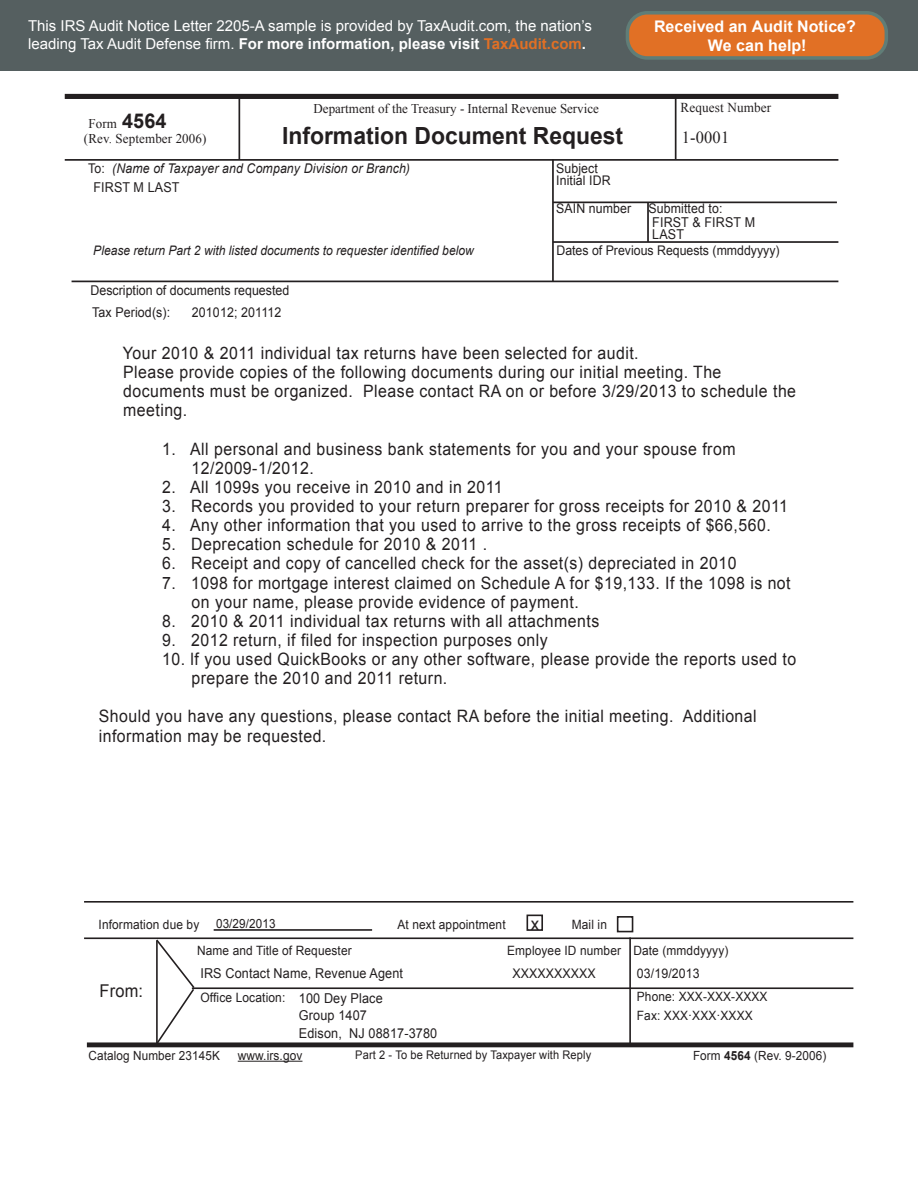
<style>
.page{position:relative;width:918px;height:1188px;background:#fff}
.page>*{position:absolute;margin:0;border:0;box-sizing:border-box;transform-origin:0 0}
.t1{font:700 23.7px "Arial";color:#231f20}
.t2{font:700 20.4px "Arial";color:#231f20}
.t3{font:17.7px "Arial";color:#231f20;scale:.93 1}
.t4{font:17.7px "Arial";color:#231f20;scale:.95 1}
.t5{font:17.1px "Arial";letter-spacing:.03em;color:#231f20;scale:.93 1}
.t6{font:16.95px "Times New Roman";color:#231f20}
.t7{font:700 16.05px/19.2px "Arial";color:#fff;text-align:center}
.t8{font:15px/18px "Arial";color:#fff}
.t9{font:13.65px "Arial";letter-spacing:.01em;color:#231f20;scale:.93 1}
.t10{font:13.65px "Arial";letter-spacing:.01em;color:#231f20;scale:.92 1}
.t11{font:13.65px "Times New Roman";letter-spacing:.01em;color:#231f20}
.t12{font:13.5px "Arial";color:#231f20;scale:.92 1}
.t13{font:13.35px "Times New Roman";color:#231f20}
.t14{font:italic 13.35px "Arial";letter-spacing:.01em;color:#231f20;scale:.92 1}
.t15{font:13.2px "Arial";letter-spacing:.01em;color:#231f20;scale:.93 1}
.t16{font:italic 13.2px "Arial";color:#231f20;scale:.92 1}
.t17{font:12.9px "Arial";letter-spacing:.01em;color:#231f20;scale:.93 1}
.t18{font:12.75px "Arial";letter-spacing:.01em;color:#231f20;scale:.93 1}
.t19{font:12.75px "Arial";letter-spacing:.01em;color:#231f20;scale:.92 1}
.t20{font:12.6px "Arial";letter-spacing:.01em;color:#231f20;scale:.93 1}
.t21{font:11.85px "Arial";letter-spacing:.01em;color:#231f20;scale:.93 1}
.s1{font-weight:700}
.s2{font-weight:700;color:#e17025}
.s3{font-style:normal}
</style>
<div class="page">
<hr style="left:239px;top:96px;width:1px;height:63px;background:#231f20">
<div style="left:65px;top:94px;width:773px;height:5px;background:#231f20"></div>
<hr style="left:65px;top:159px;width:773px;height:2px;background:#231f20">
<hr style="left:553px;top:202px;width:284px;height:1px;background:#231f20">
<hr style="left:552px;top:159px;width:2px;height:122px;background:#231f20">
<hr style="left:72px;top:281px;width:766px;height:1px;background:#231f20">
<hr style="left:675px;top:96px;width:2px;height:63px;background:#231f20">
<hr style="left:647px;top:202px;width:2px;height:40px;background:#231f20">
<hr style="left:553px;top:241px;width:285px;height:2px;background:#231f20">
<hr style="left:84px;top:937px;width:769px;height:2px;background:#231f20">
<div style="left:87px;top:1042px;width:766px;height:5px;background:#231f20"></div>
<hr style="left:192px;top:987px;width:661px;height:2px;background:#231f20">
<hr style="left:629px;top:937px;width:2px;height:107px;background:#231f20">
<svg style="left:154px;top:939px;width:42px;height:104px"></svg>
<hr style="left:214px;top:929px;width:158px;height:2px;background:#231f20">
<div style="left:527px;top:915px;width:16px;height:16px;border:2px solid #231f20"></div>
<div style="left:617px;top:916px;width:16px;height:16px;border:2px solid #231f20"></div>
<hr style="left:238px;top:1061px;width:64px;height:1px;background:#231f20">
<hr style="left:84px;top:901px;width:769px;height:2px;background:#231f20">
<div style="left:0;top:0;width:918px;height:70px;background:#555f60"></div>
<div style="left:627px;top:13px;width:259px;height:45px;background:#e17025;border-radius:20px"></div>
<div style="left:626px;top:11px;width:262px;height:49px;border:4px solid #607d77;border-radius:20px"></div>
<p class="t8" style="left:28px;top:17px;width:565px">This IRS Audit Notice Letter 2205-A sample is provided by TaxAudit.com, the nation’s leading Tax Audit Defense firm. <span class="s1">For more information, please visit</span> <span class="s2">TaxAudit.com</span><span class="s1">.</span></p>
<p class="t7" style="left:654px;top:17px;width:203px">Received an Audit Notice?<br>We can help!</p>
<p class="t11" style="left:681px;top:98px;width:92px">Request Number</p>
<p class="t13" style="left:314px;top:100px;width:287px">Department of the Treasury - Internal Revenue Service</p>
<p class="t1" style="left:282px;top:120px;width:343px">Information Document Request</p>
<p class="t13" style="left:89px;top:115px;width:30px">Form</p>
<p class="t2" style="left:122px;top:108px;width:46px">4564</p>
<p class="t13" style="left:84px;top:130px;width:124px">(Rev. September 2006)</p>
<p class="t14" style="left:88px;top:160px;width:351px"><span class="s3">To:</span> (Name of Taxpayer and Company Division or Branch)</p>
<p class="t6" style="left:682px;top:126px;width:49px">1-0001</p>
<p class="t15" style="left:556px;top:159px;width:46px">Subject</p>
<p class="t15" style="left:556px;top:172px;width:60px">Initial IDR</p>
<p class="t15" style="left:556px;top:200px;width:82px">SAIN number</p>
<p class="t15" style="left:648px;top:200px;width:81px">Submitted to:</p>
<p class="t15" style="left:556px;top:241px;width:242px">Dates of Previous Requests (mmddyyyy)</p>
<p class="t10" style="left:94px;top:179px;width:95px">FIRST M LAST</p>
<p class="t10" style="left:652px;top:214px;width:113px">FIRST &amp; FIRST M</p>
<p class="t10" style="left:652px;top:226px;width:36px">LAST</p>
<p class="t16" style="left:93px;top:242px;width:415px">Please return Part 2 with listed documents to requester identified below</p>
<p class="t12" style="left:90px;top:281px;width:218px">Description of documents requested</p>
<p class="t12" style="left:92px;top:303px;width:87px">Tax Period(s):</p>
<p class="t12" style="left:192px;top:303px;width:99px">201012; 201112</p>
<p class="t5" style="left:123px;top:342px;width:556px">Your 2010 &amp; 2011 individual tax returns have been selected for audit.</p>
<p class="t5" style="left:123px;top:361px;width:645px">Please provide copies of the following documents during our initial meeting. The</p>
<p class="t5" style="left:123px;top:380px;width:725px">documents must be organized. Please contact RA on or before 3/29/2013 to schedule the</p>
<p class="t5" style="left:123px;top:399px;width:71px">meeting.</p>
<p class="t5" style="left:162px;top:437px;width:618px">1. All personal and business bank statements for you and your spouse from</p>
<p class="t5" style="left:192px;top:457px;width:133px">12/2009-1/2012.</p>
<p class="t5" style="left:162px;top:476px;width:368px">2. All 1099s you receive in 2010 and in 2011</p>
<p class="t5" style="left:162px;top:495px;width:674px">3. Records you provided to your return preparer for gross receipts for 2010 &amp; 2011</p>
<p class="t5" style="left:162px;top:514px;width:656px">4. Any other information that you used to arrive to the gross receipts of $66,560.</p>
<p class="t5" style="left:162px;top:533px;width:351px">5. Deprecation schedule for 2010 &amp; 2011 .</p>
<p class="t5" style="left:162px;top:552px;width:619px">6. Receipt and copy of cancelled check for the asset(s) depreciated in 2010</p>
<p class="t5" style="left:162px;top:571px;width:677px">7. 1098 for mortgage interest claimed on Schedule A for $19,133. If the 1098 is not</p>
<p class="t5" style="left:192px;top:590px;width:418px">on your name, please provide evidence of payment.</p>
<p class="t5" style="left:162px;top:610px;width:471px">8. 2010 &amp; 2011 individual tax returns with all attachments</p>
<p class="t5" style="left:162px;top:629px;width:416px">9. 2012 return, if filed for inspection purposes only</p>
<p class="t5" style="left:162px;top:648px;width:683px">10. lf you used QuickBooks or any other software, please provide the reports used to</p>
<p class="t5" style="left:192px;top:667px;width:277px">prepare the 2010 and 2011 return.</p>
<p class="t5" style="left:99px;top:705px;width:709px">Should you have any questions, please contact RA before the initial meeting. Additional</p>
<p class="t5" style="left:99px;top:724px;width:246px">information may be requested.</p>
<p class="t19" style="left:216px;top:915px;width:66px">03/29/2013</p>
<p class="t18" style="left:99px;top:916px;width:110px">Information due by</p>
<p class="t18" style="left:398px;top:916px;width:118px">At next appointment</p>
<p class="t4" style="left:531px;top:912px;width:10px">x</p>
<p class="t18" style="left:572px;top:916px;width:39px">Mail in</p>
<p class="t18" style="left:197px;top:942px;width:168px">Name and Title of Requester</p>
<p class="t18" style="left:507px;top:942px;width:124px">Employee ID number</p>
<p class="t18" style="left:633px;top:942px;width:104px">Date (mmddyyyy)</p>
<p class="t9" style="left:200px;top:965px;width:219px">IRS Contact Name, Revenue Agent</p>
<p class="t15" style="left:512px;top:965px;width:91px">XXXXXXXXXX</p>
<p class="t15" style="left:637px;top:965px;width:69px">03/19/2013</p>
<p class="t9" style="left:299px;top:989px;width:92px">100 Dey Place</p>
<p class="t9" style="left:299px;top:1007px;width:75px">Group 1407</p>
<p class="t9" style="left:299px;top:1024px;width:150px">Edison, NJ 08817-3780</p>
<p class="t3" style="left:100px;top:979px;width:48px">From:</p>
<p class="t17" style="left:200px;top:989px;width:93px">Office Location:</p>
<p class="t18" style="left:637px;top:988px;width:142px">Phone: XXX-XXX-XXXX</p>
<p class="t18" style="left:637px;top:1007px;width:126px">Fax: XXX·XXX·XXXX</p>
<p class="t20" style="left:89px;top:1047px;width:143px">Catalog Number 23145K</p>
<p class="t18" style="left:238px;top:1047px;width:71px">www.irs.gov</p>
<p class="t21" style="left:355px;top:1047px;width:255px">Part 2 - To be Returned by Taxpayer with Reply</p>
<p class="t20" style="left:693px;top:1047px;width:145px">Form <span class="s1">4564</span> (Rev. 9-2006)</p>
</div>
